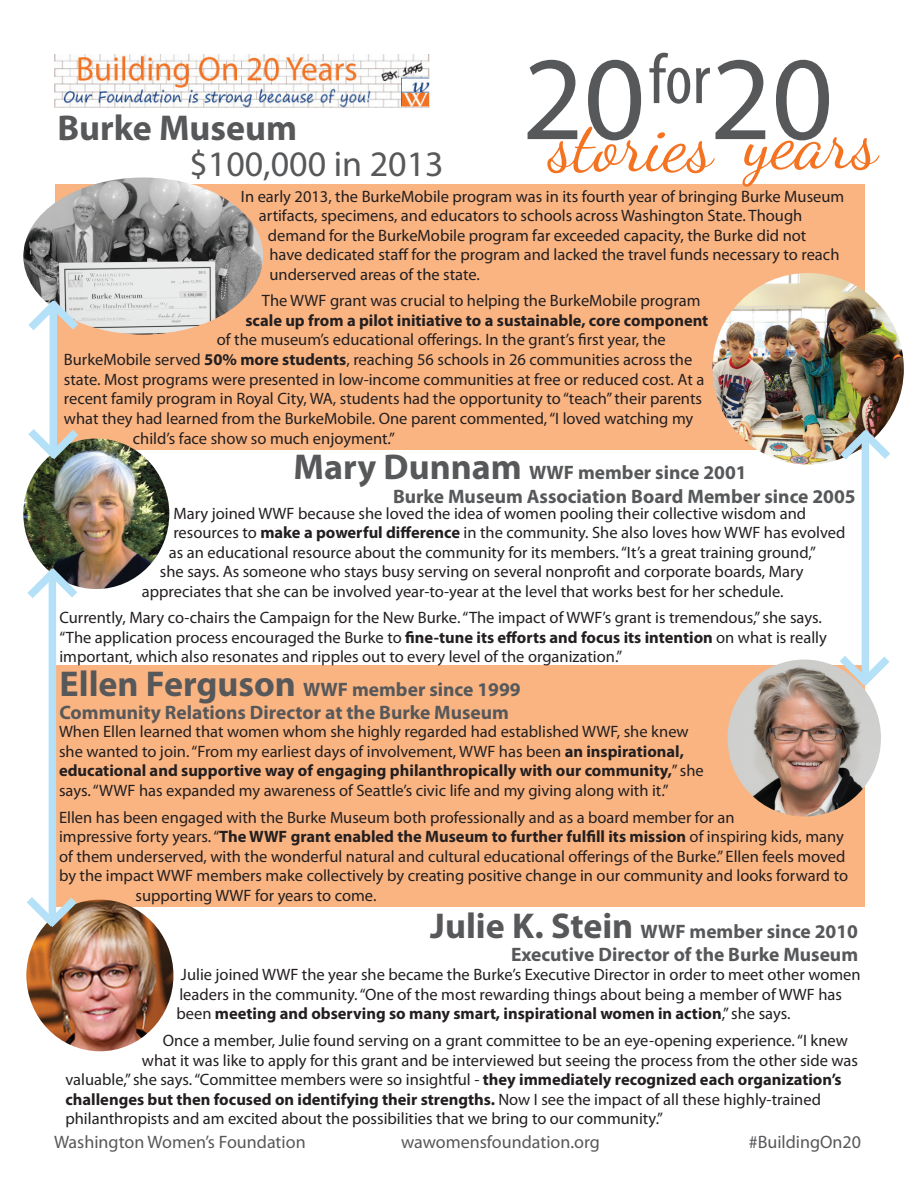
<style>
.page{position:relative;width:918px;height:1188px;background:#fff}
.page>*{position:absolute;margin:0;border:0;box-sizing:border-box;transform-origin:0 0}
.t1{font:72px "Dancing Script OT";color:#f47321}
.t2{font:condensed 72px "Myriad Pro";color:#57585a}
.t3{font:36px "Myriad Pro";color:#57585a}
.t4{font:700 36px "Myriad Pro";color:#57585a}
.t5{font:700 19.5px/23.4px "Myriad Pro";color:#57585a}
.t6{font:18px "Myriad Pro";color:#57585a}
.t7{font:16.5px/19.5px "Myriad Pro";color:#231f20}
.t8{font:700 16.5px "Myriad Pro";color:#231f20}
.s1{font-weight:700}
.s2{font-size:36px}
.s3{font-weight:400}
</style>
<div class="page">
<div style="left:55px;top:666px;width:810px;height:241px;background:#fab482"></div>
<div style="left:55px;top:185px;width:810px;height:265px;background:#fab482"></div>
<img style="left:26px;top:900px;width:147px;height:151px">
<img style="left:23px;top:177px;width:240px;height:157px">
<img style="left:712px;top:273px;width:192px;height:191px;border-radius:96px">
<svg style="left:832px;top:422px;width:58px;height:46px"></svg>
<svg style="left:23px;top:292px;width:63px;height:46px"></svg>
<img style="left:23px;top:438px;width:146px;height:151px">
<img style="left:54px;top:54px;width:376px;height:54px">
<img style="left:728px;top:660px;width:153px;height:157px">
<div style="left:49px;top:576px;width:7px;height:345px;background:#b4e1f8"></div>
<svg style="left:26px;top:889px;width:59px;height:46px"></svg>
<div style="left:862px;top:438px;width:7px;height:242px;background:#b4e1f8"></div>
<svg style="left:23px;top:560px;width:62px;height:46px"></svg>
<svg style="left:23px;top:421px;width:63px;height:46px"></svg>
<div style="left:50px;top:308px;width:7px;height:142px;background:#b4e1f8"></div>
<svg style="left:832px;top:648px;width:58px;height:46px"></svg>
<h2 class="t4" style="left:57px;top:105px;width:241px">Burke Museum</h2>
<h2 class="t3" style="left:189px;top:142px;width:256px">$100,000 in 2013</h2>
<h1 class="t2" style="left:649px;top:36px;width:63px">for</h1>
<h1 class="t1" style="left:522px;top:103px;width:313px"><sup>20</sup>stories<sup>20</sup></h1>
<h1 class="t1" style="left:744px;top:100px;width:135px">years</h1>
<p class="t7" style="left:241px;top:186px;width:605px">In early 2013, the BurkeMobile program was in its fourth year of bringing Burke Museum</p>
<p class="t7" style="left:259px;top:206px;width:545px">artifacts, specimens, and educators to schools across Washington State. Though</p>
<p class="t7" style="left:268px;top:225px;width:540px">demand for the BurkeMobile program far exceeded capacity, the Burke did not</p>
<p class="t7" style="left:269px;top:245px;width:572px">have dedicated staff for the program and lacked the travel funds necessary to reach</p>
<p class="t7" style="left:269px;top:264px;width:212px">underserved areas of the state.</p>
<p class="t7" style="left:262px;top:291px;width:440px">The WWF grant was crucial to helping the BurkeMobile program</p>
<p class="t8" style="left:245px;top:309px;width:464px">scale up from a pilot initiative to a sustainable, core component</p>
<p class="t7" style="left:217px;top:330px;width:450px">of the museum’s educational offerings. In the grant’s first year, the</p>
<p class="t7" style="left:64px;top:349px;width:630px">BurkeMobile served <span class="s1">50% more students</span>, reaching 56 schools in 26 communities across the</p>
<p class="t7" style="left:64px;top:369px;width:642px">state. Most programs were presented in low-income communities at free or reduced cost. At a</p>
<p class="t7" style="left:64px;top:389px;width:640px">recent family program in Royal City, WA, students had the opportunity to “teach” their parents</p>
<p class="t7" style="left:64px;top:409px;width:631px">what they had learned from the BurkeMobile. One parent commented, “I loved watching my</p>
<p class="t7" style="left:133px;top:428px;width:264px">child’s face show so much enjoyment.”</p>
<p class="t5" style="left:393px;top:460px;width:464px;text-indent:-100px"><span class="s2">Mary Dunnam</span> WWF member since 2001<br>Burke Museum Association Board Member since 2005</p>
<p class="t7" style="left:173px;top:503px;width:634px">Mary joined WWF because she loved the idea of women pooling their collective wisdom and</p>
<p class="t7" style="left:173px;top:523px;width:673px">resources to <span class="s1">make a powerful difference</span> in the community. She also loves how WWF has evolved</p>
<p class="t7" style="left:169px;top:542px;width:648px">as an educational resource about the community for its members. “It’s a great training ground,”</p>
<p class="t7" style="left:160px;top:562px;width:645px">she says. As someone who stays busy serving on several nonprofit and corporate boards, Mary</p>
<p class="t7" style="left:142px;top:581px;width:643px">appreciates that she can be involved year-to-year at the level that works best for her schedule.</p>
<p class="t7" style="left:59px;top:608px;width:769px">Currently, Mary co-chairs the Campaign for the New Burke. “The impact of WWF’s grant is tremendous,” she says. “The application process encouraged the Burke to <span class="s1">fine-tune its efforts and focus its intention</span> on what is really important, which also resonates and ripples out to every level of the organization.”</p>
<p class="t5" style="left:59px;top:677px;width:463px"><span class="s2">Ellen Ferguson</span> WWF member since 1999<br>Community Relations Director at the Burke Museum</p>
<p class="t7" style="left:59px;top:722px;width:646px">When Ellen learned that women whom she highly regarded had established WWF, she knew she wanted to join. “From my earliest days of involvement, WWF has been <span class="s1">an inspirational, educational and supportive way of engaging philanthropically with our community,</span>” she says. “WWF has expanded my awareness of Seattle’s civic life and my giving along with it.”</p>
<p class="t7" style="left:59px;top:807px;width:677px">Ellen has been engaged with the Burke Museum both professionally and as a board member for an</p>
<p class="t8" style="left:59px;top:826px;width:786px"><span class="s3">impressive forty years. “</span>The WWF grant enabled the Museum to further fulfill its mission <span class="s3">of inspiring kids, many</span></p>
<p class="t7" style="left:59px;top:846px;width:788px">of them underserved, with the wonderful natural and cultural educational offerings of the Burke.” Ellen feels moved</p>
<p class="t7" style="left:59px;top:866px;width:791px">by the impact WWF members make collectively by creating positive change in our community and looks forward to</p>
<p class="t7" style="left:136px;top:885px;width:242px">supporting WWF for years to come.</p>
<p class="t5" style="left:430px;top:919px;width:429px;text-align:right"><span class="s2">Julie K. Stein</span> WWF member since 2010<br>Executive Director of the Burke Museum</p>
<p class="t7" style="left:176px;top:965px;width:686px">Julie joined WWF the year she became the Burke’s Executive Director in order to meet other women leaders in the community. “One of the most rewarding things about being a member of WWF has been <span class="s1">meeting and observing so many smart, inspirational women in action</span>,” she says.</p>
<p class="t7" style="left:163px;top:1031px;width:687px">Once a member, Julie found serving on a grant committee to be an eye-opening experience. “I knew</p>
<p class="t7" style="left:142px;top:1050px;width:718px">what it was like to apply for this grant and be interviewed but seeing the process from the other side was</p>
<p class="t7" style="left:65px;top:1070px;width:778px">valuable,” she says. “Committee members were so insightful - <span class="s1">they immediately recognized each organization’s</span></p>
<p class="t8" style="left:65px;top:1088px;width:757px">challenges but then focused on identifying their strengths. <span class="s3">Now I see the impact of all these highly-trained</span></p>
<p class="t7" style="left:65px;top:1109px;width:599px">philanthropists and am excited about the possibilities that we bring to our community.”</p>
<p class="t6" style="left:54px;top:1131px;width:253px">Washington Women’s Foundation</p>
<p class="t6" style="left:401px;top:1131px;width:200px">wawomensfoundation.org</p>
<p class="t6" style="left:749px;top:1131px;width:114px">#BuildingOn20</p>
</div>
